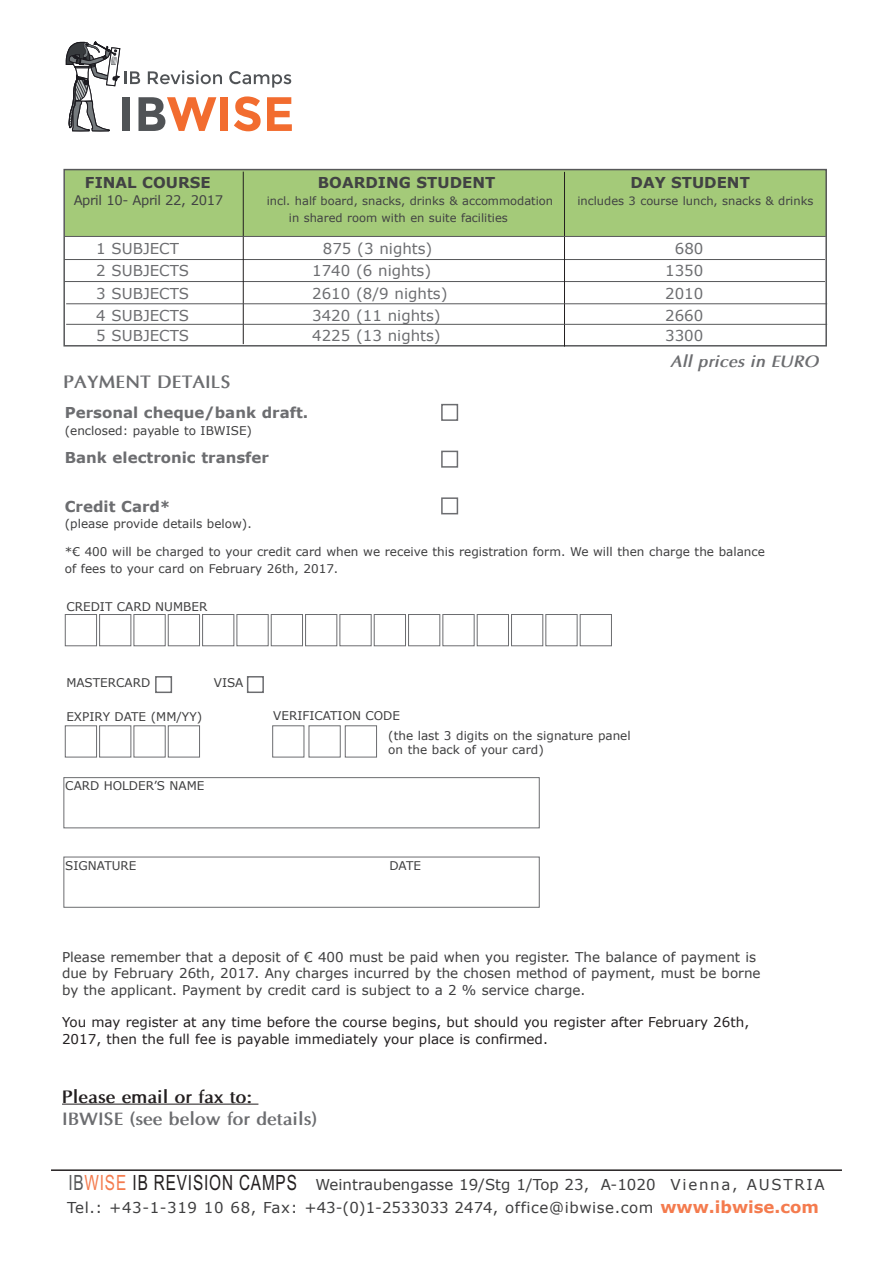
<style>
.page{position:relative;width:893px;height:1263px;background:#fff}
.page>*{position:absolute;margin:0;border:0;box-sizing:border-box;transform-origin:0 0}
.t1{font:21px "Arial Narrow";letter-spacing:.045em;color:#231f20;scale:.89 1}
.t2{font:700 18px "Optima";color:#6c6d70}
.t3{font:700 18px "Optima";color:#231f20}
.t4{font:italic 700 16.5px "Optima";color:#6c6d70}
.t5{font:15px "Verdana";color:#6c6d70}
.t6{font:15px/22.5px "Verdana";color:#3e3e3f}
.t7{font:700 15px "Verdana";color:#6c6d70}
.t8{font:700 15px "Verdana";color:#414243}
.t9{font:13.5px/16.2px "Verdana";color:#3e3e3f}
.t10{font:13.5px/17.4px "Verdana";color:#231f20}
.t11{font:13.2px "Verdana";letter-spacing:-.03em;color:#414243}
.t12{font:12px/16.2px "Verdana";color:#3e3e3f}
.t13{font:11.4px "Verdana";color:#414243}
.s1{color:#57585a}
.s2{color:#f47b4e}
.s3{font-weight:700;font-size:16.5px;color:#f47b4e}
</style>
<div class="page">
<div style="left:441px;top:451px;width:17px;height:17px;border:2px solid #6c6d70"></div>
<div style="left:441px;top:404px;width:17px;height:17px;border:2px solid #6c6d70"></div>
<div style="left:65px;top:614px;width:32px;height:32px;border:1px solid #6c6d70"></div>
<div style="left:99px;top:614px;width:32px;height:32px;border:1px solid #6c6d70"></div>
<div style="left:134px;top:614px;width:32px;height:32px;border:1px solid #6c6d70"></div>
<div style="left:168px;top:614px;width:32px;height:32px;border:1px solid #6c6d70"></div>
<div style="left:477px;top:614px;width:32px;height:32px;border:1px solid #6c6d70"></div>
<div style="left:511px;top:614px;width:32px;height:32px;border:1px solid #6c6d70"></div>
<div style="left:545px;top:614px;width:32px;height:32px;border:1px solid #6c6d70"></div>
<div style="left:580px;top:614px;width:32px;height:32px;border:1px solid #6c6d70"></div>
<div style="left:339px;top:614px;width:33px;height:32px;border:1px solid #6c6d70"></div>
<div style="left:374px;top:614px;width:32px;height:32px;border:1px solid #6c6d70"></div>
<div style="left:408px;top:614px;width:32px;height:32px;border:1px solid #6c6d70"></div>
<div style="left:442px;top:614px;width:32px;height:32px;border:1px solid #6c6d70"></div>
<div style="left:202px;top:614px;width:32px;height:32px;border:1px solid #6c6d70"></div>
<div style="left:237px;top:614px;width:32px;height:32px;border:1px solid #6c6d70"></div>
<div style="left:271px;top:614px;width:32px;height:32px;border:1px solid #6c6d70"></div>
<div style="left:305px;top:614px;width:32px;height:32px;border:1px solid #6c6d70"></div>
<div style="left:441px;top:497px;width:17px;height:17px;border:2px solid #6c6d70"></div>
<div style="left:247px;top:676px;width:17px;height:17px;border:2px solid #6c6d70"></div>
<div style="left:155px;top:676px;width:17px;height:17px;border:2px solid #6c6d70"></div>
<div style="left:65px;top:725px;width:32px;height:32px;border:1px solid #6c6d70"></div>
<div style="left:99px;top:725px;width:32px;height:32px;border:1px solid #6c6d70"></div>
<div style="left:134px;top:725px;width:32px;height:32px;border:1px solid #6c6d70"></div>
<div style="left:168px;top:725px;width:32px;height:32px;border:1px solid #6c6d70"></div>
<div style="left:63px;top:777px;width:477px;height:51px;border:1px solid #6c6d70"></div>
<div style="left:63px;top:857px;width:477px;height:51px;border:1px solid #6c6d70"></div>
<hr style="left:62px;top:1104px;width:196px;height:1px;background:#231f20">
<div style="left:65px;top:170px;width:761px;height:66px;background:#a4ca79"></div>
<hr style="left:64px;top:259px;width:761px;height:1px;background:#57585a">
<hr style="left:64px;top:281px;width:761px;height:1px;background:#57585a">
<div style="left:63px;top:169px;width:764px;height:178px;border:2px solid #57585a"></div>
<hr style="left:243px;top:172px;width:1px;height:172px;background:#231f20">
<hr style="left:564px;top:172px;width:1px;height:175px;background:#231f20">
<hr style="left:65px;top:236px;width:761px;height:1px;background:#57585a">
<div style="left:272px;top:725px;width:32px;height:32px;border:1px solid #6c6d70"></div>
<div style="left:309px;top:725px;width:32px;height:32px;border:1px solid #6c6d70"></div>
<div style="left:345px;top:725px;width:32px;height:32px;border:1px solid #6c6d70"></div>
<hr style="left:66px;top:303px;width:761px;height:1px;background:#57585a">
<hr style="left:51px;top:1169px;width:791px;height:2px;background:#231f20">
<hr style="left:66px;top:324px;width:761px;height:1px;background:#57585a">
<div style="left:220px;top:97px;width:8px;height:34px;background:#f26c2f"></div>
<svg style="left:234px;top:96px;width:27px;height:35px"></svg>
<svg style="left:267px;top:97px;width:25px;height:34px"></svg>
<svg style="left:229px;top:71px;width:62px;height:17px"></svg>
<svg style="left:66px;top:41px;width:156px;height:91px"></svg>
<p class="t8" style="left:85px;top:173px;width:127px">FINAL COURSE</p>
<p class="t8" style="left:318px;top:173px;width:179px">BOARDING STUDENT</p>
<p class="t8" style="left:631px;top:173px;width:121px">DAY STUDENT</p>
<p class="t11" style="left:74px;top:191px;width:151px">April 10- April 22, 2017</p>
<p class="t13" style="left:267px;top:193px;width:288px">incl. half board, snacks, drinks &amp; accommodation</p>
<p class="t13" style="left:577px;top:193px;width:237px">includes 3 course lunch, snacks &amp; drinks</p>
<p class="t13" style="left:289px;top:210px;width:220px">in shared room with en suite facilities</p>
<p class="t5" style="left:96px;top:239px;width:84px">1 SUBJECT</p>
<p class="t5" style="left:323px;top:239px;width:111px">875 (3 nights)</p>
<p class="t5" style="left:675px;top:239px;width:30px">680</p>
<p class="t5" style="left:96px;top:261px;width:95px">2 SUBJECTS</p>
<p class="t5" style="left:312px;top:261px;width:121px">1740 (6 nights)</p>
<p class="t5" style="left:665px;top:261px;width:40px">1350</p>
<p class="t5" style="left:96px;top:284px;width:95px">3 SUBJECTS</p>
<p class="t5" style="left:312px;top:284px;width:137px">2610 (8/9 nights)</p>
<p class="t5" style="left:665px;top:284px;width:40px">2010</p>
<p class="t5" style="left:96px;top:306px;width:95px">4 SUBJECTS</p>
<p class="t5" style="left:312px;top:306px;width:130px">3420 (11 nights)</p>
<p class="t5" style="left:665px;top:306px;width:40px">2660</p>
<p class="t5" style="left:96px;top:326px;width:95px">5 SUBJECTS</p>
<p class="t5" style="left:312px;top:326px;width:130px">4225 (13 nights)</p>
<p class="t5" style="left:665px;top:326px;width:40px">3300</p>
<h2 class="t2" style="left:64px;top:371px;width:169px">PAYMENT DETAILS</h2>
<p class="t7" style="left:65px;top:403px;width:245px">Personal cheque/bank draft.</p>
<p class="t12" style="left:65px;top:422px;width:189px">(enclosed: payable to IBWISE)</p>
<h3 class="t4" style="left:670px;top:352px;width:154px">All prices in EURO</h3>
<p class="t7" style="left:65px;top:448px;width:206px">Bank electronic transfer</p>
<p class="t7" style="left:65px;top:497px;width:107px">Credit Card*</p>
<p class="t12" style="left:65px;top:515px;width:188px">(please provide details below).</p>
<p class="t12" style="left:65px;top:543px;width:702px">*€ 400 will be charged to your credit card when we receive this registration form. We will then charge the balance of fees to your card on February 26th, 2017.</p>
<p class="t12" style="left:66px;top:598px;width:142px">CREDIT CARD NUMBER</p>
<p class="t12" style="left:66px;top:674px;width:85px">MASTERCARD</p>
<p class="t12" style="left:214px;top:674px;width:31px">VISA</p>
<p class="t12" style="left:66px;top:708px;width:137px">EXPIRY DATE (MM/YY)</p>
<p class="t12" style="left:65px;top:777px;width:141px">CARD HOLDER’S NAME</p>
<p class="t12" style="left:273px;top:707px;width:128px">VERIFICATION CODE</p>
<p class="t12" style="left:388px;top:728px;width:244px;line-height:14.4px">(the last 3 digits on the signature panel on the back of your card)</p>
<p class="t12" style="left:65px;top:857px;width:73px">SIGNATURE</p>
<p class="t12" style="left:389px;top:857px;width:33px">DATE</p>
<p class="t9" style="left:62px;top:949px;width:700px">Please remember that a deposit of € 400 must be paid when you register. The balance of payment is due by February 26th, 2017. Any charges incurred by the chosen method of payment, must be borne by the applicant. Payment by credit card is subject to a 2 % service charge.</p>
<p class="t10" style="left:62px;top:1013px;width:689px">You may register at any time before the course begins, but should you register after February 26th,<br>2017, then the full fee is payable immediately your place is confirmed.</p>
<h2 class="t3" style="left:62px;top:1085px;width:192px">Please email or fax to:</h2>
<h2 class="t2" style="left:62px;top:1108px;width:257px">IBWISE (see below for details)</h2>
<h1 class="t1" style="left:68px;top:1171px;width:258px"><span class="s1">IB</span><span class="s2">WISE</span> IB REVISION CAMPS</h1>
<p class="t6" style="left:67px;top:1173px;width:759px;text-indent:248px">Weintraubengasse 19/Stg 1/Top 23, A-1020 Vienna, AUSTRIA<br>Tel.: +43-1-319 10 68, Fax: +43-(0)1-2533033 2474, office@ibwise.com <span class="s3">www.ibwise.com</span></p>
</div>
